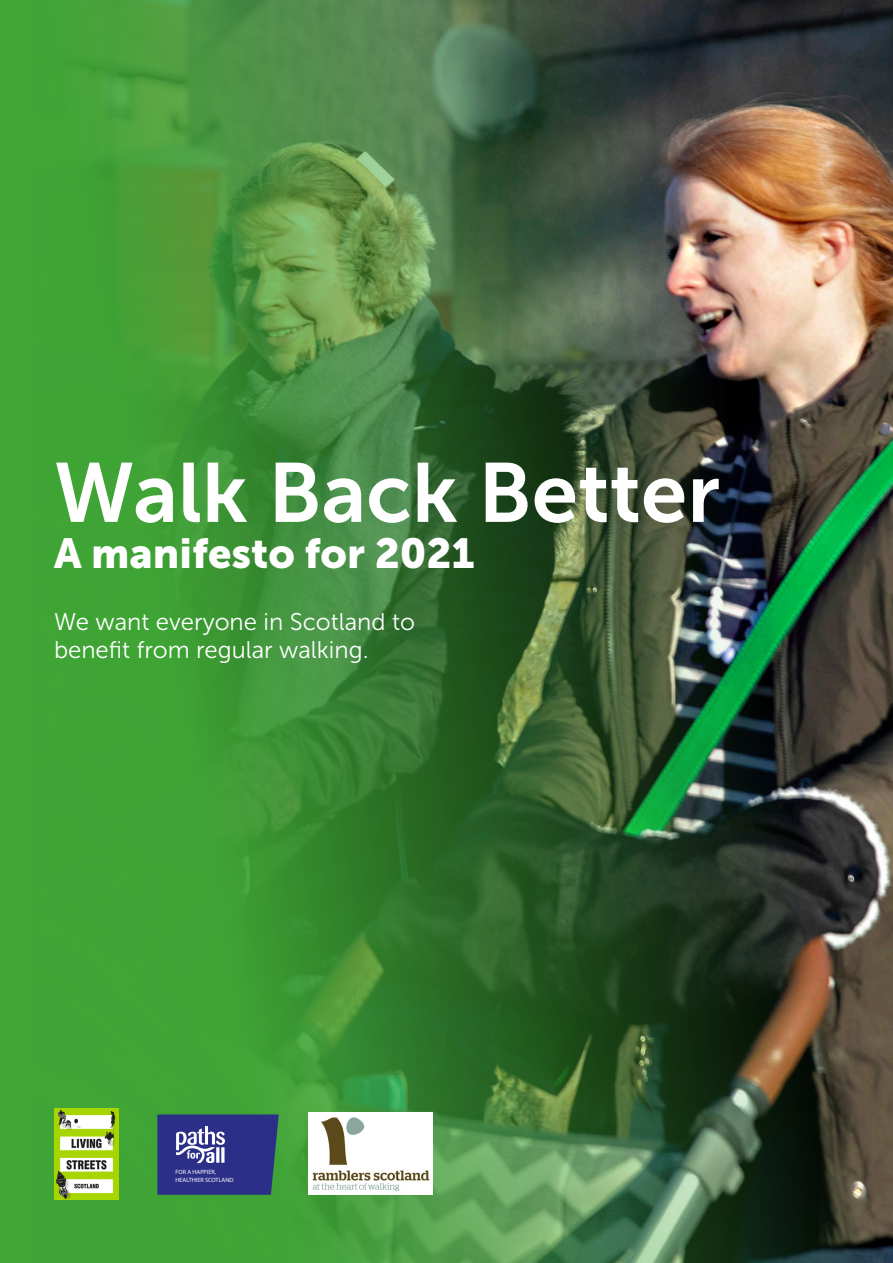
<style>
.page{position:relative;width:893px;height:1263px;background:#3fa535}
.page>*{position:absolute;margin:0;border:0;box-sizing:border-box;transform-origin:0 0}
.Header_1_-_Light{font:83.55px "Museo Sans 700";color:#fff}
.Header_2{font:41.7px "Museo Sans 900";color:#fff}
.Stand_First_-_Light{font:24px/28.8px "Museo Sans 300";color:#fff}
.t1{font:6.15px/7.4px "Myriad Pro";color:#fdfdfd}
</style>
<div class="page">
<img style="left:54px;top:0;width:839px;height:1263px">
<img style="left:309px;top:1113px;width:123px;height:82px">
<img style="left:54px;top:1108px;width:64px;height:91px">
<svg style="left:157px;top:1114px;width:122px;height:81px"></svg>
<p class="Header_1_-_Light" style="left:54px;top:446px;width:667px">Walk Back Better</p>
<p class="Header_2" style="left:54px;top:529px;width:422px">A manifesto for 2021</p>
<p class="Stand_First_-_Light" style="left:54px;top:607px;width:363px">We want everyone in Scotland to benefit from regular walking.</p>
<p class="t1" style="left:176px;top:1168px;width:59px">FOR A HAPPIER,<br>HEALTHIER SCOTLAND</p>
</div>
